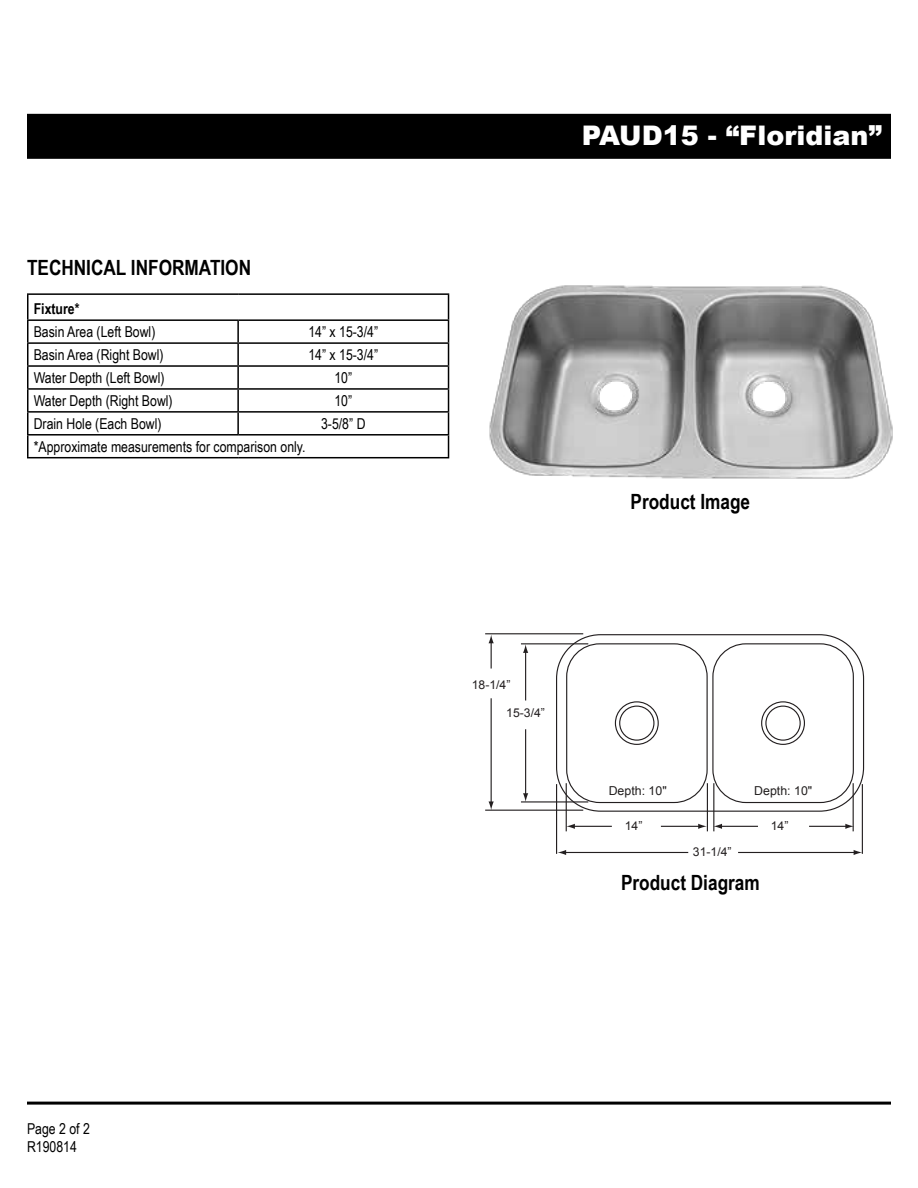
<style>
.page{position:relative;width:918px;height:1188px;background:#fff}
.page>*{position:absolute;margin:0;border:0;box-sizing:border-box;transform-origin:0 0}
.t1{font:900 27px "Arial";color:#fff}
.t2{font:700 21px "Arial Narrow";color:#000}
.t3{font:15px/18px "Arial Narrow";color:#000}
.t4{font:700 15px "Arial Narrow";color:#000}
.t5{font:12.3px "Arial";color:#221f1f}
.t6{font:12.15px "Arial";color:#231f20}
</style>
<div class="page">
<div style="left:27px;top:114px;width:864px;height:45px;background:#000"></div>
<hr style="left:27px;top:1102px;width:864px;height:3px;background:#000">
<img style="left:489px;top:285px;width:404px;height:194px">
<hr style="left:27px;top:293px;width:211px;height:2px;background:#000">
<hr style="left:238px;top:293px;width:211px;height:2px;background:#000">
<hr style="left:27px;top:319px;width:211px;height:2px;background:#000">
<hr style="left:238px;top:319px;width:211px;height:2px;background:#000">
<hr style="left:237px;top:321px;width:2px;height:21px;background:#000">
<hr style="left:27px;top:342px;width:211px;height:2px;background:#000">
<hr style="left:238px;top:342px;width:211px;height:2px;background:#000">
<hr style="left:237px;top:344px;width:2px;height:21px;background:#000">
<hr style="left:27px;top:365px;width:211px;height:2px;background:#000">
<hr style="left:238px;top:365px;width:211px;height:2px;background:#000">
<hr style="left:237px;top:367px;width:2px;height:21px;background:#000">
<hr style="left:27px;top:388px;width:211px;height:2px;background:#000">
<hr style="left:238px;top:388px;width:211px;height:2px;background:#000">
<hr style="left:237px;top:390px;width:2px;height:21px;background:#000">
<hr style="left:27px;top:411px;width:211px;height:2px;background:#000">
<hr style="left:238px;top:411px;width:211px;height:2px;background:#000">
<hr style="left:237px;top:413px;width:2px;height:21px;background:#000">
<hr style="left:27px;top:434px;width:211px;height:2px;background:#000">
<svg style="left:27px;top:295px;width:1px;height:162px"></svg>
<hr style="left:238px;top:434px;width:211px;height:2px;background:#000">
<svg style="left:448px;top:295px;width:1px;height:162px"></svg>
<hr style="left:27px;top:457px;width:211px;height:1px;background:#000">
<hr style="left:238px;top:457px;width:211px;height:1px;background:#000">
<div style="left:556px;top:634px;width:308px;height:178px;border:1px solid #231f20;border-radius:44px"></div>
<div style="left:566px;top:643px;width:142px;height:160px;border:1px solid #231f20;border-radius:33px"></div>
<div style="left:615px;top:701px;width:44px;height:44px;border:1px solid #231f20;border-radius:50%"></div>
<div style="left:619px;top:706px;width:36px;height:35px;border:1px solid #231f20;border-radius:50%"></div>
<div style="left:712px;top:643px;width:142px;height:160px;border:1px solid #231f20;border-radius:33px"></div>
<div style="left:761px;top:701px;width:44px;height:44px;border:1px solid #231f20;border-radius:50%"></div>
<div style="left:765px;top:706px;width:36px;height:35px;border:1px solid #231f20;border-radius:50%"></div>
<hr style="left:485px;top:633px;width:98px;height:1px;background:#231f20">
<hr style="left:485px;top:810px;width:98px;height:1px;background:#231f20">
<hr style="left:521px;top:801px;width:67px;height:2px;background:#231f20">
<hr style="left:521px;top:643px;width:67px;height:1px;background:#231f20">
<hr style="left:525px;top:651px;width:1px;height:50px;background:#231f20">
<svg style="left:523px;top:644px;width:5px;height:9px"></svg>
<hr style="left:525px;top:729px;width:1px;height:66px;background:#231f20">
<svg style="left:523px;top:793px;width:5px;height:9px"></svg>
<svg style="left:489px;top:635px;width:5px;height:34px"></svg>
<hr style="left:491px;top:698px;width:1px;height:105px;background:#231f20">
<svg style="left:489px;top:801px;width:5px;height:9px"></svg>
<hr style="left:566px;top:783px;width:1px;height:48px;background:#231f20">
<hr style="left:707px;top:783px;width:1px;height:48px;background:#231f20">
<hr style="left:713px;top:783px;width:1px;height:48px;background:#231f20">
<hr style="left:853px;top:783px;width:1px;height:48px;background:#231f20">
<hr style="left:862px;top:784px;width:1px;height:70px;background:#231f20">
<hr style="left:556px;top:784px;width:1px;height:70px;background:#231f20">
<hr style="left:573px;top:826px;width:39px;height:1px;background:#231f20">
<svg style="left:566px;top:824px;width:9px;height:5px"></svg>
<hr style="left:661px;top:826px;width:39px;height:1px;background:#231f20">
<svg style="left:698px;top:824px;width:9px;height:5px"></svg>
<hr style="left:720px;top:826px;width:38px;height:1px;background:#231f20">
<svg style="left:713px;top:824px;width:9px;height:5px"></svg>
<hr style="left:809px;top:826px;width:38px;height:1px;background:#231f20">
<svg style="left:845px;top:824px;width:9px;height:5px"></svg>
<hr style="left:564px;top:852px;width:124px;height:1px;background:#231f20">
<svg style="left:557px;top:850px;width:9px;height:5px"></svg>
<hr style="left:738px;top:852px;width:117px;height:1px;background:#231f20">
<svg style="left:854px;top:850px;width:8px;height:5px"></svg>
<h2 class="t2" style="left:27px;top:252px;width:226px">TECHNICAL INFORMATION</h2>
<p class="t4" style="left:34px;top:298px;width:47px">Fixture*</p>
<p class="t3" style="left:34px;top:322px;width:123px">Basin Area (Left Bowl)</p>
<p class="t3" style="left:308px;top:322px;width:71px">14” x 15-3/4”</p>
<p class="t3" style="left:34px;top:345px;width:131px">Basin Area (Right Bowl)</p>
<p class="t3" style="left:308px;top:345px;width:71px">14” x 15-3/4”</p>
<p class="t3" style="left:34px;top:368px;width:132px">Water Depth (Left Bowl)</p>
<p class="t3" style="left:334px;top:368px;width:19px">10”</p>
<p class="t3" style="left:34px;top:391px;width:140px">Water Depth (Right Bowl)</p>
<p class="t3" style="left:334px;top:391px;width:19px">10”</p>
<p class="t3" style="left:34px;top:414px;width:129px">Drain Hole (Each Bowl)</p>
<p class="t3" style="left:321px;top:414px;width:46px">3-5/8” D</p>
<p class="t3" style="left:34px;top:437px;width:273px">*Approximate measurements for comparison only.</p>
<p class="t3" style="left:27px;top:1119px;width:64px">Page 2 of 2<br>R190814</p>
<h1 class="t1" style="left:582px;top:116px;width:302px">PAUD15 - “Floridian”</h1>
<h2 class="t2" style="left:631px;top:485px;width:121px">Product Image</h2>
<p class="t6" style="left:472px;top:677px;width:40px">18-1/4”</p>
<p class="t6" style="left:506px;top:705px;width:40px">15-3/4”</p>
<p class="t5" style="left:609px;top:783px;width:60px">Depth: 10"</p>
<p class="t5" style="left:754px;top:783px;width:60px">Depth: 10"</p>
<p class="t6" style="left:625px;top:818px;width:19px">14”</p>
<p class="t6" style="left:771px;top:818px;width:19px">14”</p>
<p class="t6" style="left:693px;top:844px;width:40px">31-1/4”</p>
<h2 class="t2" style="left:621px;top:867px;width:140px">Product Diagram</h2>
</div>
